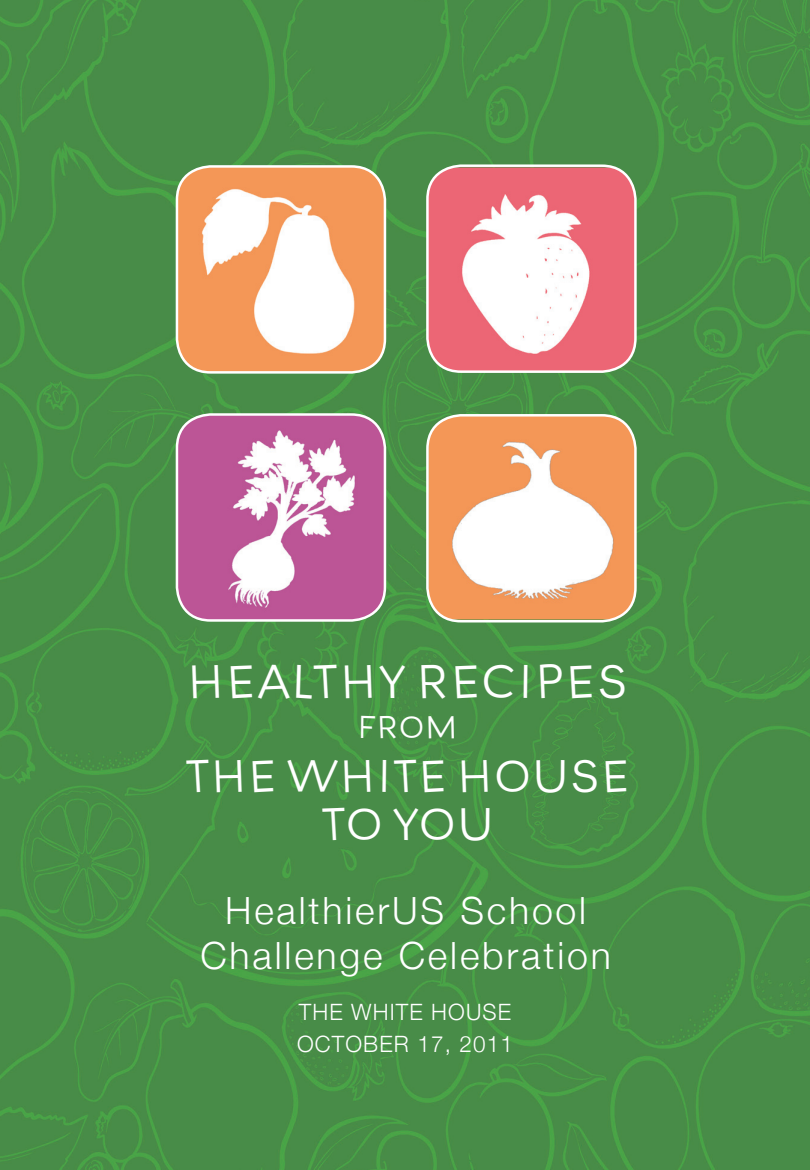
<style>
.page{position:relative;width:810px;height:1170px;background:#fff}
.page>*{position:absolute;margin:0;border:0;box-sizing:border-box;transform-origin:0 0}
.t1{font:41.25px "Grenadine MVB";letter-spacing:.01em;color:#fff}
.t2{font:40px "Grenadine MVB";letter-spacing:-.005em;color:#fff}
.t3{font:300 37.5px "Helvetica Neue";letter-spacing:.075em;color:#fff}
.t4{font:27.5px "Grenadine MVB";color:#fff}
.t5{font:300 22.5px "Helvetica Neue";letter-spacing:.05em;color:#fff}
</style>
<div class="page">
<img style="left:0;top:0;width:810px;height:1170px">
<img style="left:177px;top:415px;width:208px;height:205px">
<div style="left:176px;top:413px;width:210px;height:209px;border:2px solid #fff;border-radius:34px"></div>
<img style="left:177px;top:166px;width:208px;height:206px">
<div style="left:176px;top:165px;width:210px;height:209px;border:2px solid #fff;border-radius:34px"></div>
<img style="left:427px;top:168px;width:208px;height:204px">
<div style="left:426px;top:164px;width:211px;height:209px;border:2px solid #fff;border-radius:34px"></div>
<img style="left:428px;top:416px;width:207px;height:203px">
<div style="left:426px;top:414px;width:211px;height:208px;border:2px solid #fff;border-radius:34px"></div>
<p class="t1" style="left:186px;top:652px;width:444px">HEALTHY RECIPES</p>
<p class="t4" style="left:357px;top:707px;width:102px">FROM</p>
<p class="t2" style="left:185px;top:747px;width:447px">THE WHITE HOUSE</p>
<p class="t2" style="left:321px;top:795px;width:175px">TO YOU</p>
<p class="t3" style="left:225px;top:888px;width:363px">HealthierUS School</p>
<p class="t3" style="left:200px;top:933px;width:412px">Challenge Celebration</p>
<p class="t5" style="left:299px;top:998px;width:214px">THE WHITE HOUSE</p>
<p class="t5" style="left:297px;top:1031px;width:217px">OCTOBER 17, 2011</p>
</div>
